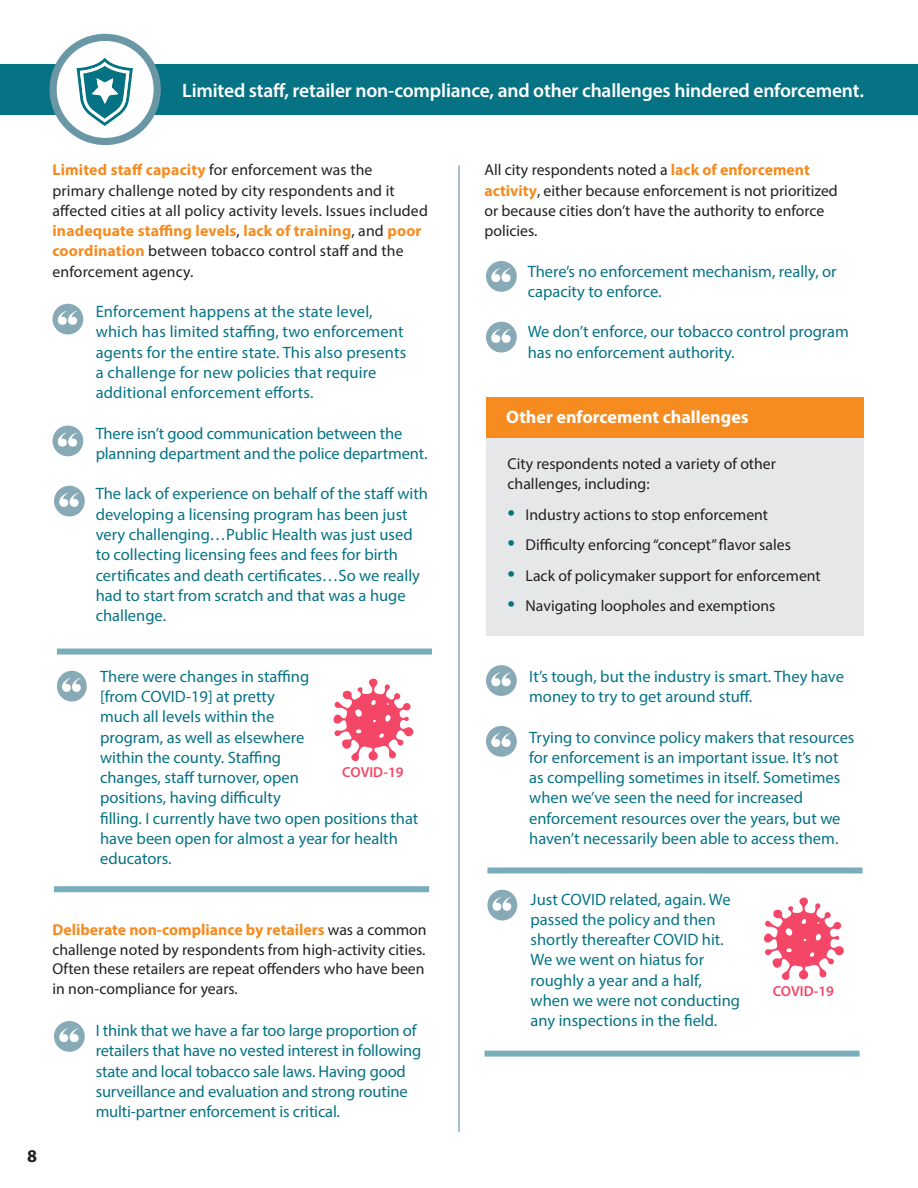
<style>
.page{position:relative;width:918px;height:1188px;background:#fff}
.page>*{position:absolute;margin:0;border:0;box-sizing:border-box;transform-origin:0 0}
.Heading{font:600 19.5px "Myriad Pro";letter-spacing:-.01em;color:#fff}
.Paragraph{font:700 18px "Myriad Pro";color:#fff}
.t1{font:700 18px "Myriad Pro";color:#231f20}
.t2{font:16.5px/20.2px "Myriad Pro";color:#067384}
.Paragraph-2{font:15.75px/20.2px "Myriad Pro";color:#231f20}
.Bullets{font:15.75px/20.2px "Myriad Pro";color:#231f20}
.t3{font:600 14.55px "Myriad Pro";color:#f44768}
.s1{font-weight:700;color:#f68b1f}
.s2{font-size:27px;color:#067384}
</style>
<div class="page">
<div style="left:0;top:64px;width:918px;height:51px;background:#067384"></div>
<svg style="left:53px;top:37px;width:104px;height:104px"></svg>
<div style="left:49px;top:34px;width:112px;height:111px;border:7px solid #6997a6;border-radius:50%"></div>
<svg style="left:77px;top:58px;width:56px;height:68px"></svg>
<div style="left:52px;top:304px;width:31px;height:31px;background:#88a9b6;border-radius:50%"></div>
<svg style="left:58px;top:311px;width:19px;height:14px"></svg>
<div style="left:52px;top:426px;width:31px;height:30px;background:#88a9b6;border-radius:50%"></div>
<svg style="left:58px;top:433px;width:19px;height:14px"></svg>
<hr style="left:458px;top:165px;width:2px;height:967px;background:#88a9b6">
<div style="left:54px;top:486px;width:31px;height:31px;background:#88a9b6;border-radius:50%"></div>
<svg style="left:59px;top:493px;width:20px;height:14px"></svg>
<div style="left:486px;top:397px;width:378px;height:239px;background:#e6e7e9"></div>
<div style="left:486px;top:397px;width:378px;height:41px;background:#f68b1f"></div>
<div style="left:486px;top:261px;width:31px;height:31px;background:#88a9b6;border-radius:50%"></div>
<svg style="left:491px;top:268px;width:20px;height:14px"></svg>
<div style="left:486px;top:322px;width:31px;height:31px;background:#88a9b6;border-radius:50%"></div>
<svg style="left:491px;top:329px;width:20px;height:14px"></svg>
<div style="left:486px;top:665px;width:31px;height:31px;background:#88a9b6;border-radius:50%"></div>
<svg style="left:491px;top:672px;width:20px;height:14px"></svg>
<div style="left:486px;top:726px;width:31px;height:31px;background:#88a9b6;border-radius:50%"></div>
<svg style="left:491px;top:733px;width:20px;height:14px"></svg>
<svg style="left:764px;top:897px;width:80px;height:83px"></svg>
<div style="left:487px;top:890px;width:30px;height:30px;background:#88a9b6;border-radius:50%"></div>
<svg style="left:493px;top:897px;width:18px;height:14px"></svg>
<div style="left:487px;top:867px;width:376px;height:6px;background:#78aeba"></div>
<div style="left:484px;top:1051px;width:376px;height:6px;background:#78aeba"></div>
<svg style="left:333px;top:678px;width:81px;height:84px"></svg>
<div style="left:57px;top:671px;width:30px;height:31px;background:#88a9b6;border-radius:50%"></div>
<svg style="left:62px;top:678px;width:19px;height:14px"></svg>
<div style="left:57px;top:649px;width:375px;height:6px;background:#78aeba"></div>
<div style="left:54px;top:886px;width:375px;height:6px;background:#78aeba"></div>
<div style="left:54px;top:1021px;width:31px;height:31px;background:#88a9b6;border-radius:50%"></div>
<svg style="left:59px;top:1028px;width:20px;height:14px"></svg>
<p class="Heading" style="left:182px;top:78px;width:683px">Limited staff, retailer non-compliance, and other challenges hindered enforcement.</p>
<p class="Paragraph-2" style="left:52px;top:160px;width:377px"><span class="s1">Limited staff capacity</span> for enforcement was the primary challenge noted by city respondents and it affected cities at all policy activity levels. Issues included <span class="s1">inadequate staffing levels</span>, <span class="s1">lack of training</span>, and <span class="s1">poor coordination</span> between tobacco control staff and the enforcement agency.</p>
<p class="t2" style="left:96px;top:301px;width:312px">Enforcement happens at the state level, which has limited staffing, two enforcement agents for the entire state. This also presents a challenge for new policies that require additional enforcement efforts.</p>
<p class="t2" style="left:96px;top:423px;width:333px">There isn’t good communication between the planning department and the police department.</p>
<p class="t2" style="left:96px;top:484px;width:334px">The lack of experience on behalf of the staff with developing a licensing program has been just very challenging…Public Health was just used to collecting licensing fees and fees for birth certificates and death certificates…So we really had to start from scratch and that was a huge challenge.</p>
<p class="t2" style="left:100px;top:666px;width:320px">There were changes in staffing<br>[from COVID-19] at pretty<br>much all levels within the<br>program, as well as elsewhere<br>within the county. Staffing<br>changes, staff turnover, open<br>positions, having difficulty<br>filling. I currently have two open positions that have been open for almost a year for health educators.</p>
<p class="t3" style="left:342px;top:763px;width:63px">COVID-19</p>
<p class="t1" style="left:27px;top:1144px;width:11px">8</p>
<p class="Paragraph-2" style="left:52px;top:919px;width:376px"><span class="s1">Deliberate non-compliance by retailers</span> was a common challenge noted by respondents from high-activity cities.</p>
<p class="Paragraph-2" style="left:52px;top:958px;width:374px">Often these retailers are repeat offenders who have been in non-compliance for years.</p>
<p class="t2" style="left:96px;top:1020px;width:327px">I think that we have a far too large proportion of retailers that have no vested interest in following state and local tobacco sale laws. Having good surveillance and evaluation and strong routine multi-partner enforcement is critical.</p>
<p class="Paragraph-2" style="left:484px;top:160px;width:355px">All city respondents noted a <span class="s1">lack of enforcement activity</span>, either because enforcement is not prioritized or because cities don’t have the authority to enforce policies.</p>
<p class="t2" style="left:528px;top:261px;width:311px">There’s no enforcement mechanism, really, or capacity to enforce.</p>
<p class="t2" style="left:528px;top:322px;width:323px">We don’t enforce, our tobacco control program has no enforcement authority.</p>
<p class="Paragraph" style="left:506px;top:405px;width:244px">Other enforcement challenges</p>
<p class="Bullets" style="left:508px;top:453px;width:270px">City respondents noted a variety of other challenges, including:</p>
<p class="Paragraph-2" style="left:508px;top:504px;width:262px"><span class="s2">•</span> Industry actions to stop enforcement</p>
<p class="Paragraph-2" style="left:508px;top:534px;width:285px"><span class="s2">•</span> Difficulty enforcing “concept” flavor sales</p>
<p class="Paragraph-2" style="left:508px;top:565px;width:315px"><span class="s2">•</span> Lack of policymaker support for enforcement</p>
<p class="Paragraph-2" style="left:508px;top:595px;width:269px"><span class="s2">•</span> Navigating loopholes and exemptions</p>
<p class="t2" style="left:529px;top:666px;width:316px">It’s tough, but the industry is smart. They have money to try to get around stuff.</p>
<p class="t2" style="left:529px;top:727px;width:327px">Trying to convince policy makers that resources for enforcement is an important issue. It’s not as compelling sometimes in itself. Sometimes when we’ve seen the need for increased enforcement resources over the years, but we haven’t necessarily been able to access them.</p>
<p class="t2" style="left:531px;top:889px;width:211px">Just COVID related, again. We passed the policy and then shortly thereafter COVID hit.<br>We we went on hiatus for roughly a year and a half, when we were not conducting any inspections in the field.</p>
<p class="t3" style="left:773px;top:982px;width:63px">COVID-19</p>
</div>
